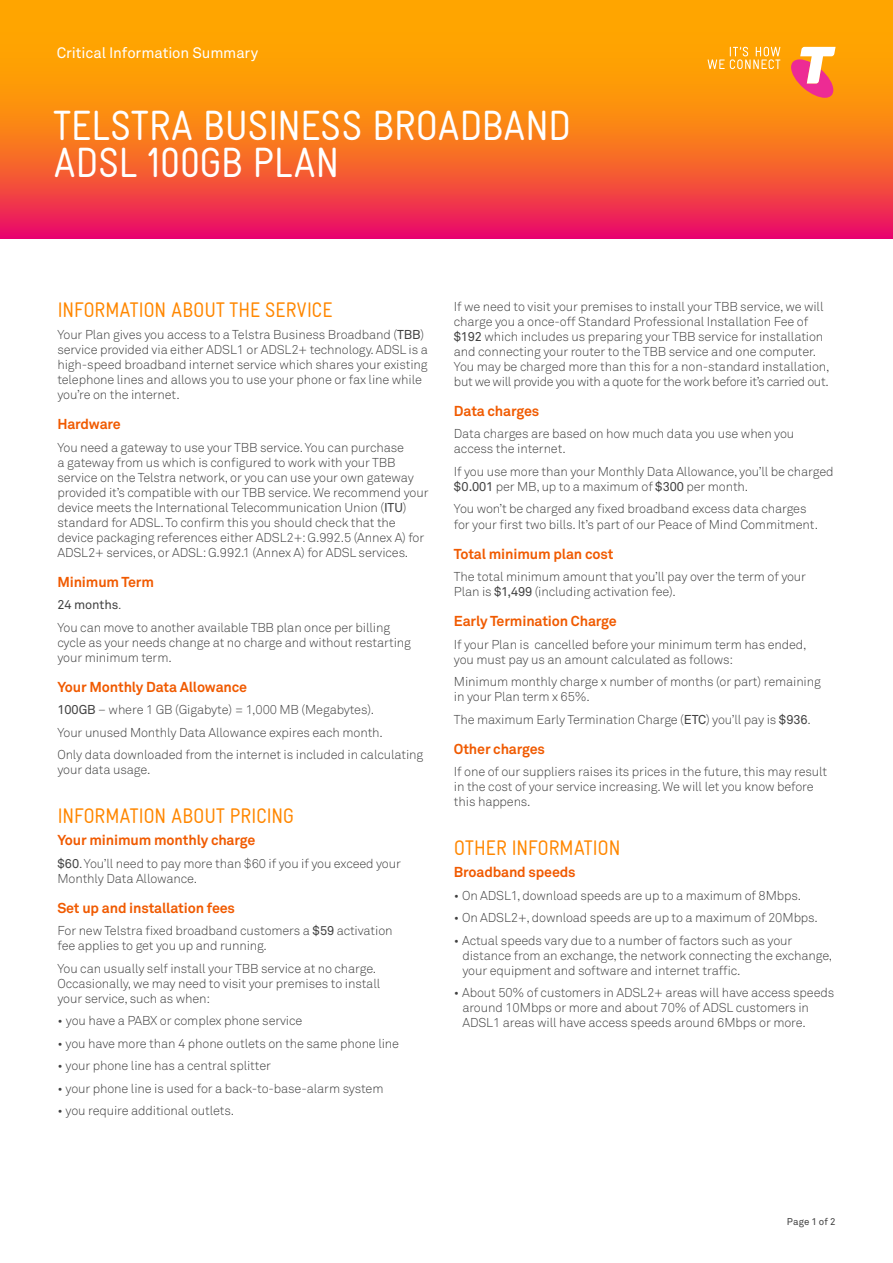
<style>
.page{position:relative;width:893px;height:1263px;background:#fff}
.page>*{position:absolute;margin:0;border:0;box-sizing:border-box;transform-origin:0 0}
.Heads__28pt{font:42px/37.5px "Gravur Cond Pro Reg R Cone";letter-spacing:-.02em;color:#fff}
.Subhead__Section_Int{font:21px "Gravur Cond Pro Reg R Cone";letter-spacing:-.025em;color:#ff8700}
.t1{font:15px "Akkurat";letter-spacing:-.01em;color:#fff}
.Subhead__Bold_9_5pt{font:700 14.25px "Akkurat";letter-spacing:-.01em;color:#f05a00}
.Body__Text__1sp{font:300 12.75px/15px "Akkurat";letter-spacing:-.01em;color:#414141}
.Body__Text__1_2sp{font:300 12.75px/15px "Akkurat";letter-spacing:-.01em;color:#414141}
.Body__Text__2sp{font:300 12.75px/15px "Akkurat";letter-spacing:-.01em;color:#414141}
.Body__Text__1_2sp-2{font:12.75px "Akkurat";letter-spacing:-.01em;color:#414141}
.t2{font:9.75px "Akkurat";letter-spacing:.01em;color:#414141}
.s1{font-weight:400}
.s2{font-weight:300}
</style>
<div class="page">
<svg style="left:0;top:0;width:893px;height:238px;background:#f8761f"></svg>
<svg style="left:791px;top:47px;width:45px;height:51px"></svg>
<svg style="left:708px;top:47px;width:72px;height:22px;background:#feb538"></svg>
<p class="t1" style="left:57px;top:44px;width:203px">Critical Information Summary</p>
<p class="Heads__28pt" style="left:53px;top:104px;width:519px">TELSTRA BUSINESS BROADBAND<br>ADSL 100GB PLAN</p>
<p class="Subhead__Section_Int" style="left:57px;top:294px;width:277px">INFORMATION ABOUT THE SERVICE</p>
<p class="Body__Text__1sp" style="left:57px;top:327px;width:372px">Your Plan gives you access to a Telstra Business Broadband (<span class="s1">TBB</span>) service provided via either ADSL1 or ADSL2+ technology. ADSL is a high-speed broadband internet service which shares your existing telephone lines and allows you to use your phone or fax line while you’re on the internet.</p>
<p class="Subhead__Bold_9_5pt" style="left:57px;top:415px;width:65px">Hardware</p>
<p class="Body__Text__1sp" style="left:57px;top:440px;width:373px">You need a gateway to use your TBB service. You can purchase<br>a gateway from us which is configured to work with your TBB service on the Telstra network, or you can use your own gateway provided it’s compatible with our TBB service. We recommend your device meets the International Telecommunication Union (<span class="s1">ITU</span>) standard for ADSL. To confirm this you should check that the device packaging references either ADSL2+: G.992.5 (Annex A) for ADSL2+ services, or ADSL: G.992.1 (Annex A) for ADSL services.</p>
<p class="Subhead__Bold_9_5pt" style="left:57px;top:573px;width:98px">Minimum Term</p>
<p class="Body__Text__1_2sp-2" style="left:57px;top:597px;width:66px">24 months<span class="s2">.</span></p>
<p class="Body__Text__1sp" style="left:57px;top:620px;width:355px">You can move to another available TBB plan once per billing cycle as your needs change at no charge and without restarting your minimum term.</p>
<p class="Subhead__Bold_9_5pt" style="left:57px;top:678px;width:191px">Your Monthly Data Allowance</p>
<p class="Body__Text__1_2sp" style="left:57px;top:702px;width:318px"><span class="s1">100GB</span> – where 1 GB (Gigabyte) = 1,000 MB (Megabytes).</p>
<p class="Body__Text__1_2sp" style="left:57px;top:725px;width:327px">Your unused Monthly Data Allowance expires each month.</p>
<p class="Body__Text__2sp" style="left:57px;top:747px;width:367px">Only data downloaded from the internet is included in calculating your data usage.</p>
<p class="Subhead__Section_Int" style="left:57px;top:801px;width:239px">INFORMATION ABOUT PRICING</p>
<p class="Subhead__Bold_9_5pt" style="left:57px;top:831px;width:199px">Your minimum monthly charge</p>
<p class="Body__Text__1sp" style="left:57px;top:856px;width:345px"><span class="s1">$60</span>. You’ll need to pay more than $60 if you if you exceed your<br>Monthly Data Allowance.</p>
<p class="Subhead__Bold_9_5pt" style="left:57px;top:899px;width:179px">Set up and installation fees</p>
<p class="Body__Text__1_2sp" style="left:57px;top:924px;width:337px">For new Telstra fixed broadband customers a <span class="s1">$59</span> activation fee applies to get you up and running.</p>
<p class="Body__Text__1_2sp" style="left:57px;top:961px;width:324px">You can usually self install your TBB service at no charge.<br>Occasionally, we may need to visit your premises to install your service, such as when:</p>
<p class="Body__Text__1sp" style="left:57px;top:1014px;width:247px">• you have a PABX or complex phone service</p>
<p class="Body__Text__1sp" style="left:57px;top:1036px;width:343px">• you have more than 4 phone outlets on the same phone line</p>
<p class="Body__Text__1sp" style="left:57px;top:1059px;width:215px">• your phone line has a central splitter</p>
<p class="Body__Text__1sp" style="left:57px;top:1081px;width:328px">• your phone line is used for a back-to-base-alarm system</p>
<p class="Body__Text__1sp" style="left:57px;top:1104px;width:178px">• you require additional outlets.</p>
<p class="Body__Text__1sp" style="left:454px;top:299px;width:377px">If we need to visit your premises to install your TBB service, we will charge you a once-off Standard Professional Installation Fee of <span class="s1">$192</span> which includes us preparing your TBB service for installation and connecting your router to the TBB service and one computer.<br>You may be charged more than this for a non-standard installation, but we will provide you with a quote for the work before it’s carried out.</p>
<p class="Subhead__Bold_9_5pt" style="left:454px;top:402px;width:87px">Data charges</p>
<p class="Body__Text__1_2sp" style="left:454px;top:427px;width:342px">Data charges are based on how much data you use when you access the internet.</p>
<p class="Body__Text__1_2sp" style="left:454px;top:464px;width:381px">If you use more than your Monthly Data Allowance, you’ll be charged <span class="s1">$0.001</span> per MB, up to a maximum of <span class="s1">$300</span> per month.</p>
<p class="Body__Text__1sp" style="left:454px;top:502px;width:366px">You won’t be charged any fixed broadband excess data charges for your first two bills. It’s part of our Peace of Mind Commitment.</p>
<p class="Subhead__Bold_9_5pt" style="left:454px;top:544px;width:161px">Total minimum plan cost</p>
<p class="Body__Text__1sp" style="left:454px;top:569px;width:354px">The total minimum amount that you’ll pay over the term of your<br>Plan is <span class="s1">$1,499</span> (including activation fee).</p>
<p class="Subhead__Bold_9_5pt" style="left:454px;top:612px;width:164px">Early Termination Charge</p>
<p class="Body__Text__1_2sp" style="left:454px;top:637px;width:354px">If your Plan is cancelled before your minimum term has ended, you must pay us an amount calculated as follows:</p>
<p class="Body__Text__1_2sp" style="left:454px;top:674px;width:368px">Minimum monthly charge x number of months (or part) remaining in your Plan term x 65%.</p>
<p class="Body__Text__1sp" style="left:454px;top:712px;width:358px">The maximum Early Termination Charge (<span class="s1">ETC</span>) you’ll pay is <span class="s1">$936</span>.</p>
<p class="Subhead__Bold_9_5pt" style="left:454px;top:739px;width:93px">Other charges</p>
<p class="Body__Text__2sp" style="left:454px;top:764px;width:375px">If one of our suppliers raises its prices in the future, this may result in the cost of your service increasing. We will let you know before this happens.</p>
<p class="Subhead__Section_Int" style="left:454px;top:833px;width:168px">OTHER INFORMATION</p>
<p class="Subhead__Bold_9_5pt" style="left:454px;top:863px;width:123px">Broadband speeds</p>
<p class="Body__Text__1sp" style="left:454px;top:888px;width:349px">• On ADSL1, download speeds are up to a maximum of 8Mbps.</p>
<p class="Body__Text__1sp" style="left:454px;top:910px;width:365px">• On ADSL2+, download speeds are up to a maximum of 20Mbps.</p>
<p class="Body__Text__1sp" style="left:462px;top:933px;width:371px;text-indent:-9px">• Actual speeds vary due to a number of factors such as your distance from an exchange, the network connecting the exchange, your equipment and software and internet traffic.</p>
<p class="Body__Text__1sp" style="left:462px;top:985px;width:373px;text-indent:-9px">• About 50% of customers in ADSL2+ areas will have access speeds around 10Mbps or more and about 70% of ADSL customers in<br>ADSL1 areas will have access speeds around 6Mbps or more.</p>
<p class="t2" style="left:787px;top:1215px;width:50px">Page 1 of 2</p>
</div>
